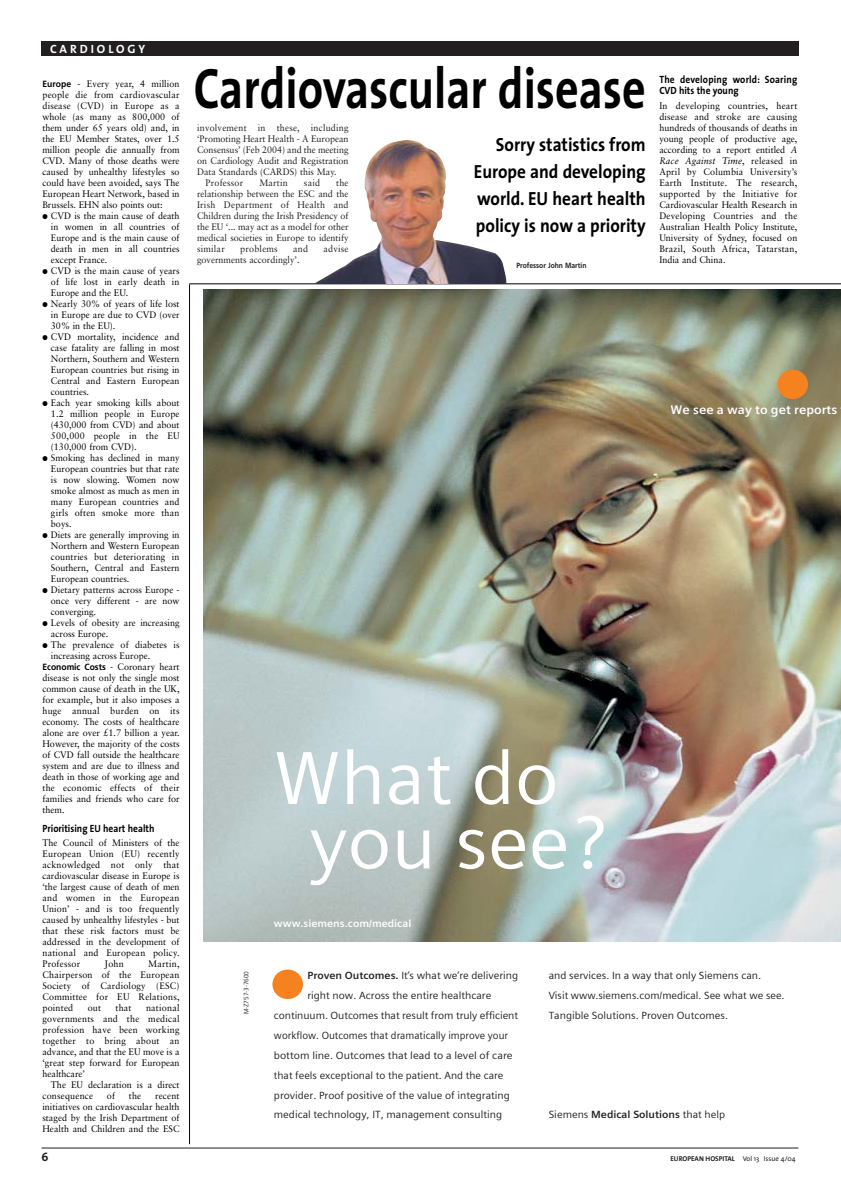
<style>
.page{position:relative;width:841px;height:1190px;background:#fff}
.page>*{position:absolute;margin:0;border:0;box-sizing:border-box;transform-origin:0 0}
.t1{font:74.9px/64.5px "Siemens Sans";color:#fff;scale:1.04 1}
.t2{font:700 57.6px "The Sans";color:#000;scale:.8 1}
.t3{font:700 19.1px/26.9px "The Sans";color:#000;text-align:justify;scale:.9 1}
.t4{font:700 12.5px "Siemens Sans";color:#fff;scale:1.04 1}
.t5{font:700 12px "The Sans";letter-spacing:.245em;color:#fff}
.t6{font:700 12px "The Sans";color:#231f20}
.t7{font:700 10.5px/11px "The Sans";letter-spacing:.02em;color:#000;scale:.9 1}
.t8{font:700 10.5px "The Sans";color:#000;scale:.9 1}
.t9{font:10.4px/19.9px "Siemens Sans";color:#231f20;scale:1.04 1}
.t10{font:10.4px "Siemens Sans";color:#231f20}
.t11{font:10.4px "Siemens Sans";color:#231f20;scale:1.06 1}
.t12{font:700 10.4px "Siemens Sans";color:#231f20;scale:1.04 1}
.t13{font:700 10.4px "Siemens Sans";color:#fff;scale:1.04 1}
.t14{font:9.5px/11px "Sabon";color:#000;text-align:justify;scale:.95 1}
.t15{font:9.5px/11px "Sabon";color:#231f20;text-align:justify;scale:.95 1}
.t16{font:9.5px "Sabon";letter-spacing:.02em;color:#000;scale:.95 1}
.t17{font:9.5px "Sabon";letter-spacing:.02em;color:#231f20;scale:.95 1}
.t18{font:700 7.5px "Frutiger";color:#231f20;scale:.9 1}
.t19{font:700 7px "The Sans";color:#231f20}
.t20{font:6.5px "Siemens Sans";color:#231f20}
.s1{font-family:"Frutiger";font-weight:700;font-size:9px}
.s2{font-style:italic}
.s3{font-weight:700}
.s4{font-weight:400}
</style>
<div class="page">
<hr style="left:42px;top:1148px;width:756px;height:1px;background:#231f20">
<div style="left:42px;top:42px;width:757px;height:14px;background:#231f20"></div>
<hr style="left:189px;top:283px;width:652px;height:1px;background:#000">
<hr style="left:189px;top:284px;width:1px;height:860px;background:#000">
<img style="left:315px;top:140px;width:191px;height:143px">
<img style="left:204px;top:289px;width:637px;height:653px">
<div style="left:272px;top:970px;width:31px;height:29px;background:#f5821f;border-radius:50%"></div>
<div style="left:778px;top:370px;width:30px;height:29px;background:#f5821f;border-radius:50%"></div>
<p class="t5" style="left:50px;top:44px;width:97px">CARDIOLOGY</p>
<p class="t14" style="left:42px;top:79px;width:146px"><span class="s1">Europe</span> - Every year, 4 million people die from cardiovascular disease (CVD) in Europe as a whole (as many as 800,000 of them under 65 years old) and, in the EU Member States, over 1.5 million people die annually from CVD. Many of those deaths were caused by unhealthy lifestyles so could have been avoided, says The European Heart Network, based in Brussels. EHN also points out:</p>
<p class="t14" style="left:51px;top:211px;width:137px;text-indent:-9px">● CVD is the main cause of death in women in all countries of Europe and is the main cause of death in men in all countries except France.</p>
<p class="t14" style="left:51px;top:266px;width:137px;text-indent:-9px">● CVD is the main cause of years of life lost in early death in Europe and the EU.</p>
<p class="t14" style="left:51px;top:299px;width:137px;text-indent:-9px">● Nearly 30% of years of life lost in Europe are due to CVD (over 30% in the EU).</p>
<p class="t14" style="left:51px;top:332px;width:137px;text-indent:-9px">● CVD mortality, incidence and case fatality are falling in most Northern, Southern and Western European countries but rising in Central and Eastern European countries.</p>
<p class="t14" style="left:51px;top:398px;width:137px;text-indent:-9px">● Each year smoking kills about 1.2 million people in Europe (430,000 from CVD) and about 500,000 people in the EU (130,000 from CVD).</p>
<p class="t14" style="left:51px;top:453px;width:137px;text-indent:-9px">● Smoking has declined in many European countries but that rate is now slowing. Women now smoke almost as much as men in many European countries and girls often smoke more than boys.</p>
<p class="t14" style="left:51px;top:530px;width:137px;text-indent:-9px">● Diets are generally improving in Northern and Western European countries but deteriorating in Southern, Central and Eastern European countries.</p>
<p class="t14" style="left:51px;top:585px;width:137px;text-indent:-9px">● Dietary patterns across Europe - once very different - are now converging.</p>
<p class="t14" style="left:51px;top:618px;width:137px;text-indent:-9px">● Levels of obesity are increasing across Europe.</p>
<p class="t14" style="left:42px;top:640px;width:146px">● The prevalence of diabetes is</p>
<p class="t14" style="left:51px;top:651px;width:106px">increasing across Europe.</p>
<p class="t14" style="left:42px;top:662px;width:146px"><span class="s1">Economic Costs</span> - Coronary heart</p>
<p class="t14" style="left:42px;top:673px;width:146px">disease is not only the single most</p>
<p class="t14" style="left:42px;top:684px;width:146px">common cause of death in the UK,</p>
<p class="t14" style="left:42px;top:695px;width:146px">for example, but it also imposes a</p>
<p class="t16" style="left:42px;top:707px;width:146px">huge annual burden on its</p>
<p class="t14" style="left:42px;top:717px;width:146px">economy. The costs of healthcare</p>
<p class="t14" style="left:42px;top:728px;width:146px">alone are over £1.7 billion a year.</p>
<p class="t14" style="left:42px;top:739px;width:146px">However, the majority of the costs</p>
<p class="t14" style="left:42px;top:750px;width:146px">of CVD fall outside the healthcare</p>
<p class="t14" style="left:42px;top:761px;width:146px">system and are due to illness and</p>
<p class="t14" style="left:42px;top:772px;width:146px">death in those of working age and</p>
<p class="t16" style="left:42px;top:784px;width:146px">the economic effects of their</p>
<p class="t14" style="left:42px;top:794px;width:146px">families and friends who care for</p>
<p class="t14" style="left:42px;top:805px;width:25px">them.</p>
<p class="t8" style="left:42px;top:824px;width:126px">Prioritising EU heart health</p>
<p class="t14" style="left:42px;top:838px;width:146px">The Council of Ministers of the European Union (EU) recently acknowledged not only that cardiovascular disease in Europe is ‘the largest cause of death of men and women in the European Union’ - and is too frequently caused by unhealthy lifestyles - but that these risk factors must be addressed in the development of national and European policy.<br>Professor</p>
<p class="t14" style="left:105px;top:959px;width:22px">John</p>
<p class="t14" style="left:42px;top:959px;width:146px;text-indent:106px">Martin, Chairperson of the European Society of Cardiology (ESC)<br>Committee for EU Relations, pointed</p>
<p class="t14" style="left:42px;top:1003px;width:146px;text-indent:104px">national governments and the medical profession have been working together to bring about an advance, and that the EU move is a ‘great step forward for European healthcare’</p>
<p class="t14" style="left:42px;top:1080px;width:146px;text-indent:9px">The EU declaration is a direct consequence</p>
<p class="t14" style="left:88px;top:1003px;width:16px">out</p>
<p class="t14" style="left:116px;top:1003px;width:18px">that</p>
<p class="t14" style="left:107px;top:1091px;width:10px">of</p>
<p class="t14" style="left:129px;top:1091px;width:15px">the</p>
<p class="t14" style="left:42px;top:1091px;width:146px;text-indent:113px">recent initiatives on cardiovascular health staged by the Irish Department of Health and Children and the ESC</p>
<h2 class="t2" style="left:194px;top:65px;width:567px">Cardiovascular disease</h2>
<p class="t17" style="left:197px;top:124px;width:161px">involvement in these, including</p>
<p class="t15" style="left:197px;top:134px;width:161px">‘Promoting Heart Health - A European</p>
<p class="t15" style="left:197px;top:145px;width:161px">Consensus’ (Feb 2004) and the meeting</p>
<p class="t15" style="left:197px;top:156px;width:161px">on Cardiology Audit and Registration</p>
<p class="t15" style="left:197px;top:167px;width:148px">Data Standards (CARDS) this May.</p>
<p class="t17" style="left:206px;top:179px;width:41px">Professor</p>
<p class="t15" style="left:259px;top:178px;width:32px">Martin</p>
<p class="t15" style="left:304px;top:178px;width:18px">said</p>
<p class="t15" style="left:197px;top:178px;width:161px;text-indent:139px">the relationship between the ESC and the Irish Department of Health and Children during the Irish Presidency of the EU ‘... may act as a model for other medical societies in Europe to identify similar</p>
<p class="t17" style="left:240px;top:245px;width:41px">problems</p>
<p class="t15" style="left:293px;top:244px;width:17px">and</p>
<p class="t15" style="left:324px;top:244px;width:28px">advise</p>
<p class="t15" style="left:197px;top:255px;width:109px">governments accordingly’.</p>
<h3 class="t3" style="left:474px;top:133px;width:192px;text-indent:22px">Sorry statistics from Europe and developing world. EU heart health policy is now a priority</h3>
<p class="t18" style="left:517px;top:263px;width:79px">Professor John Martin</p>
<p class="t7" style="left:659px;top:75px;width:155px">The developing world: Soaring<br>CVD hits the young</p>
<p class="t14" style="left:659px;top:101px;width:147px">In developing countries, heart disease and stroke are causing hundreds of thousands of deaths in young people of productive age, according to a report entitled <span class="s2">A Race Against Time</span>, released in April by Columbia University’s Earth Institute. The research, supported by the Initiative for Cardiovascular Health Research in Developing Countries and the Australian Health Policy Institute, University of Sydney, focused on Brazil, South Africa, Tatarstan, India and China.</p>
<h3 class="t4" style="left:671px;top:405px;width:162px">We see a way to get reports</h3>
<h1 class="t1" style="left:310px;top:753px;width:286px;text-indent:-36px">What do you see?</h1>
<p class="t13" style="left:274px;top:919px;width:134px">www.siemens.com/medical</p>
<p class="t20" style="left:244px;top:1014px;width:45px;rotate:-90deg">M-Z757-3-7600</p>
<p class="t9" style="left:307px;top:967px;width:204px"><span class="s3">Proven Outcomes.</span> It’s what we’re delivering</p>
<p class="t9" style="left:307px;top:987px;width:178px">right now. Across the entire healthcare</p>
<p class="t9" style="left:274px;top:1007px;width:236px">continuum. Outcomes that result from truly efficient</p>
<p class="t10" style="left:274px;top:1031px;width:236px">workflow. Outcomes that dramatically improve your</p>
<p class="t11" style="left:274px;top:1051px;width:227px">bottom line. Outcomes that lead to a level of care</p>
<p class="t10" style="left:274px;top:1071px;width:231px">that feels exceptional to the patient. And the care</p>
<p class="t9" style="left:274px;top:1086px;width:228px">provider. Proof positive of the value of integrating</p>
<p class="t9" style="left:274px;top:1106px;width:221px">medical technology, IT, management consulting</p>
<p class="t9" style="left:549px;top:967px;width:228px">and services. In a way that only Siemens can.<br>Visit www.siemens.com/medical. See what we see.<br>Tangible Solutions. Proven Outcomes.</p>
<p class="t12" style="left:549px;top:1111px;width:171px"><span class="s4">Siemens</span> Medical Solutions <span class="s4">that help</span></p>
<p class="t6" style="left:42px;top:1152px;width:8px">6</p>
<p class="t19" style="left:670px;top:1156px;width:127px">EUROPEAN HOSPITAL <span class="s4">Vol 13 Issue 4/04</span></p>
</div>
